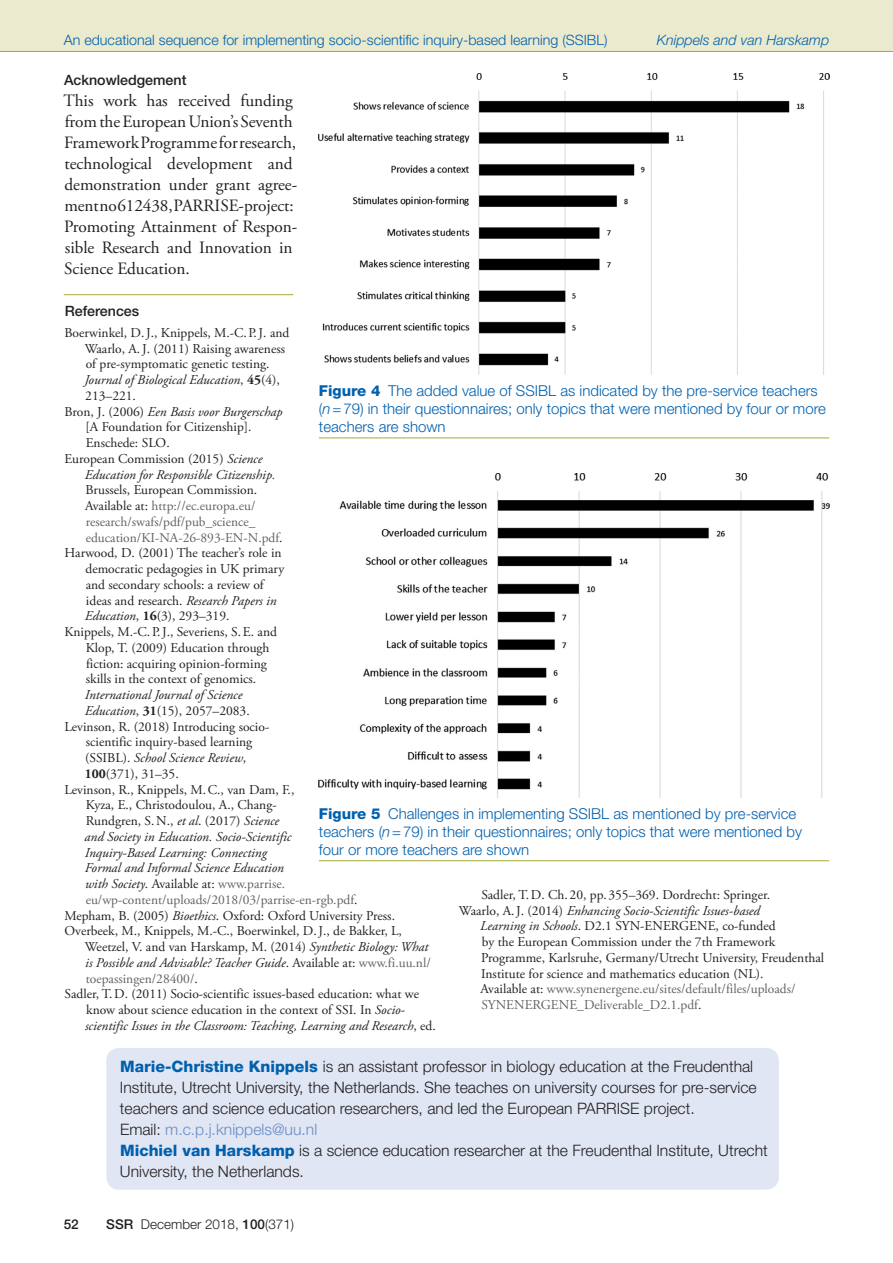
<style>
.page{position:relative;width:893px;height:1263px;background:#fff}
.page>*{position:absolute;margin:0;border:0;box-sizing:border-box;transform-origin:0 0}
.CH_body_tx_first{font:17.25px/21px "Adobe Garamond Pro";letter-spacing:-.005em;color:#231f20}
.CH_authors_end{font:300 15.75px/21px "Helvetica Neue LT Std";color:#231f20}
.CH_figure_caption{font:300 15px/18px "Helvetica Neue LT Std";color:#0160ae}
.CH_running_head_vers{font:300 14.25px "Helvetica Neue LT Std";color:#0160ae}
.CH_refs___acknowl_he{font:500 14.25px "Helvetica Neue LT Std";color:#231f20}
.CH_running_head_vers-2{font:italic 300 14.25px "Helvetica Neue LT Std";color:#0160ae}
.CH_refs_tx{font:13.5px/15.8px "Adobe Garamond Pro";color:#231f20}
.CH_refs_tx-2{font:italic 13.5px/15.8px "Adobe Garamond Pro";color:#231f20}
.CH_refs_tx-3{font:13.5px/15.8px "Adobe Garamond Pro";color:#636366}
.t1{font:300 13.5px "Helvetica Neue LT Std";color:#231f20}
.t2{font:500 13.5px "Helvetica Neue LT Std";color:#231f20}
.s1{font-style:italic}
.s2{font-weight:700}
.s3{color:#231f20}
.s4{font-style:italic;color:#231f20}
.s5{font-style:normal}
.s6{font-style:normal;color:#636366}
.s7{color:#636366}
.s8{font-weight:800}
.s9{font-weight:800;color:#0160ae}
.s10{color:#6b8cc8}
.s11{font-weight:500}
</style>
<div class="page">
<div style="left:0;top:0;width:893px;height:51px;background:#eaeacf"></div>
<hr style="left:0;top:51px;width:893px;height:1px;background:#a9ab38">
<hr style="left:64px;top:294px;width:229px;height:1px;background:#a9ab38">
<div style="left:106px;top:1048px;width:673px;height:142px;background:#e0e6f3;border-radius:13px"></div>
<hr style="left:319px;top:860px;width:510px;height:1px;background:#a9ab38">
<img style="left:319px;top:473px;width:510px;height:324px">
<hr style="left:319px;top:437px;width:510px;height:1px;background:#a9ab38">
<img style="left:319px;top:74px;width:510px;height:301px">
<p class="CH_running_head_vers" style="left:64px;top:31px;width:545px">An educational sequence for implementing socio-scientific inquiry-based learning (SSIBL)</p>
<p class="CH_running_head_vers-2" style="left:657px;top:31px;width:174px">Knippels and van Harskamp</p>
<p class="CH_refs___acknowl_he" style="left:64px;top:71px;width:124px">Acknowledgement</p>
<p class="CH_body_tx_first" style="left:64px;top:90px;width:235px">This work has received funding from the European Union’s Seventh<br>Framework Programme for research, technological development and demonstration under grant agree&shy;ment no 612438, PARRISE-project:<br>Promoting Attainment of Respon&shy;sible Research and Innovation in<br>Science Education.</p>
<p class="CH_refs___acknowl_he" style="left:65px;top:302px;width:76px">References</p>
<p class="CH_refs_tx" style="left:84px;top:325px;width:206px;text-indent:-20px">Boerwinkel, D.J., Knippels, M.-C.P.J. and Waarlo, A.J. (2011) Raising awareness of pre-symptomatic genetic testing.<br><span class="s1">Journal of Biological Education</span>, <span class="s2">45</span>(4), 213–221.</p>
<p class="CH_refs_tx" style="left:86px;top:404px;width:198px;text-indent:-21px">Bron, J. (2006) <span class="s1">Een Basis voor Burgerschap </span>[A Foundation for Citizenship].<br>Enschede: SLO.</p>
<p class="CH_refs_tx-3" style="left:85px;top:451px;width:199px;text-indent:-20px"><span class="s3">European Commission (2015)</span> <span class="s4">Science Education for Responsible Citizenship.<br></span><span class="s3">Brussels, European Commission.<br>Available at:</span> http://ec.europa.eu/ research/swafs/pdf/pub_science_ education/KI-NA-26-893-EN-N.pdf<span class="s3">.</span></p>
<p class="CH_refs_tx" style="left:85px;top:546px;width:201px;text-indent:-20px">Harwood, D. (2001) The teacher’s role in democratic pedagogies in UK primary and secondary schools: a review of ideas and research. <span class="s1">Research Papers in Education</span>, <span class="s2">16</span>(3), 293–319.</p>
<p class="CH_refs_tx" style="left:85px;top:624px;width:194px;text-indent:-20px">Knippels, M.-C.P.J., Severiens, S.E. and Klop, T. (2009) Education through fiction: acquiring opinion-forming skills in the context of genomics.<br><span class="s1">International Journal of Science Education</span>, <span class="s2">31</span>(15), 2057–2083.</p>
<p class="CH_refs_tx" style="left:85px;top:719px;width:186px;text-indent:-20px">Levinson, R. (2018) Introducing socio&shy;scientific inquiry-based learning (SSIBL). <span class="s1">School Science Review</span>,<br><span class="s2">100</span>(371), 31–35.</p>
<p class="CH_refs_tx-2" style="left:85px;top:782px;width:274px;text-indent:-20px"><span class="s5">Levinson, R., Knippels, M.C., van Dam, F.,<br>Kyza, E., Christodoulou, A., Chang-<br>Rundgren, S.N.,</span> et al<span class="s5">. (2017)</span> Science<br>and Society in Education. Socio-Scientific Inquiry-Based Learning: Connecting<br>Formal and Informal Science Education<br>with Society<span class="s5">. Available at:</span> <span class="s6">www.parrise. eu/wp-content/uploads/2018/03/parrise-en-rgb.pdf</span><span class="s5">.</span></p>
<p class="CH_refs_tx" style="left:64px;top:908px;width:332px">Mepham, B. (2005) <span class="s1">Bioethics</span>. Oxford: Oxford University Press.</p>
<p class="CH_refs_tx" style="left:85px;top:924px;width:348px;text-indent:-20px">Overbeek, M., Knippels, M.-C., Boerwinkel, D.J., de Bakker, L, Weetzel, V. and van Harskamp, M. (2014) <span class="s1">Synthetic Biology: What is Possible and Advisable? Teacher Guide</span>. Available at: <span class="s7">www.fi.uu.nl/ toepassingen/28400/</span>.</p>
<p class="CH_refs_tx" style="left:85px;top:987px;width:352px;text-indent:-20px">Sadler, T.D. (2011) Socio-scientific issues-based education: what we know about science education in the context of SSI. In <span class="s1">Socio&shy;scientific Issues in the Classroom: Teaching, Learning and Research</span>, ed.</p>
<p class="CH_figure_caption" style="left:319px;top:382px;width:509px"><span class="s8">Figure 4</span> The added value of SSIBL as indicated by the pre-service teachers (<span class="s1">n</span>=79) in their questionnaires; only topics that were mentioned by four or more teachers are shown</p>
<p class="CH_figure_caption" style="left:319px;top:804px;width:485px"><span class="s8">Figure 5</span> Challenges in implementing SSIBL as mentioned by pre-service teachers (<span class="s1">n</span>=79) in their questionnaires; only topics that were mentioned by four or more teachers are shown</p>
<p class="CH_refs_tx" style="left:481px;top:887px;width:290px">Sadler, T.D. Ch.20, pp.355–369. Dordrecht: Springer.</p>
<p class="CH_refs_tx" style="left:480px;top:903px;width:345px;text-indent:-21px">Waarlo, A.J. (2014) <span class="s1">Enhancing Socio-Scientific Issues-based<br>Learning in Schools</span>. D2.1 SYN-ENERGENE, co-funded<br>by the European Commission under the 7th Framework Programme, Karlsruhe, Germany/Utrecht University, Freudenthal Institute for science and mathematics education (NL).<br>Available at: <span class="s7">www.synenergene.eu/sites/default/files/uploads/ SYNENERGENE_Deliverable_D2.1.pdf</span>.</p>
<p class="CH_authors_end" style="left:120px;top:1055px;width:649px"><span class="s9">Marie-Christine Knippels</span> is an assistant professor in biology education at the Freudenthal Institute, Utrecht University, the Netherlands. She teaches on university courses for pre-service teachers and science education researchers, and led the European PARRISE project.<br>Email: <span class="s10">m.c.p.j.knippels@uu.nl<br></span><span class="s9">Michiel van Harskamp</span> is a science education researcher at the Freudenthal Institute, Utrecht University, the Netherlands.</p>
<p class="t2" style="left:64px;top:1216px;width:17px">52</p>
<p class="t1" style="left:106px;top:1216px;width:189px"><span class="s11">SSR</span> December 2018, <span class="s11">100</span>(371)</p>
</div>
